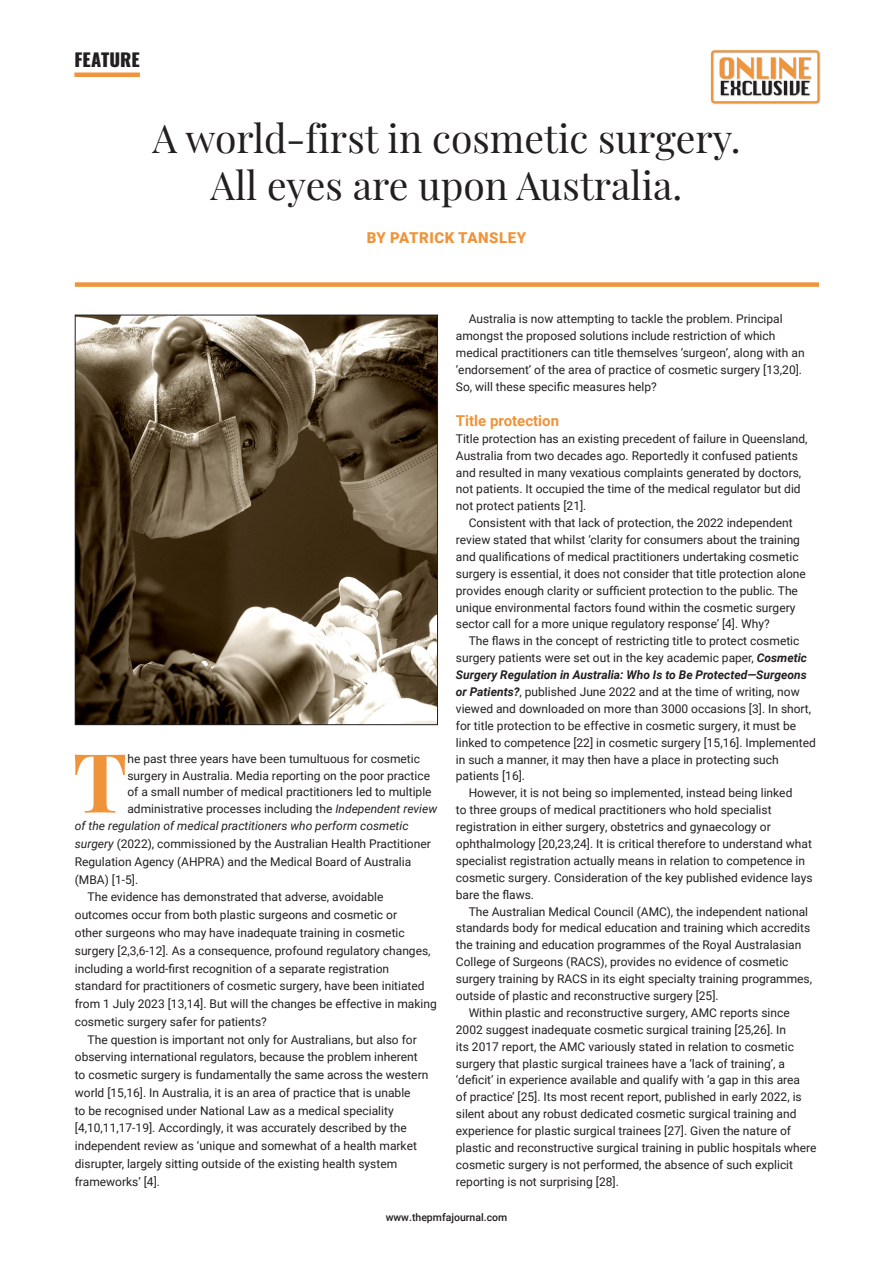
<style>
.page{position:relative;width:893px;height:1263px;background:#fff}
.page>*{position:absolute;margin:0;border:0;box-sizing:border-box;transform-origin:0 0}
.body_drop_cap{font:700 81.75px "Playfair Display";color:#ef943a}
.Headline_title{font:39px/46.5px "Playfair Display";color:#231f20;text-align:center}
.HEADING_Feature{font:800 18px "Oswald";letter-spacing:.005em;color:#231f20}
.Author_byline{font:900 15px "Roboto";letter-spacing:.035em;color:#ef943a}
.Subhead_Features{font:700 15px "Roboto";color:#ef943a}
.Body_Indent{font:12px/17px "Roboto";color:#231f20}
.body_drop_cap-2{font:12px/16.5px "Roboto";color:#231f20}
.t1{font:500 10.5px "Roboto";color:#231f20}
.s1{font-style:italic}
.s2{font-weight:700;font-style:italic}
</style>
<div class="page">
<div style="left:74px;top:72px;width:66px;height:5px;background:#ef943a"></div>
<img style="left:77px;top:317px;width:359px;height:406px">
<div style="left:75px;top:315px;width:363px;height:410px;border:1px solid #231f20"></div>
<img style="left:710px;top:50px;width:111px;height:55px">
<div style="left:75px;top:282px;width:744px;height:5px;background:#ef943a"></div>
<p class="HEADING_Feature" style="left:74px;top:50px;width:67px">FEATURE</p>
<p class="Headline_title" style="left:152px;top:112px;width:590px">A world-first in cosmetic surgery.<br>All eyes are upon Australia.</p>
<p class="Author_byline" style="left:367px;top:227px;width:161px">BY PATRICK TANSLEY</p>
<p class="body_drop_cap" style="left:73px;top:718px;width:56px">T</p>
<p class="body_drop_cap-2" style="left:127px;top:750px;width:311px">he past three years have been tumultuous for cosmetic surgery in Australia. Media reporting on the poor practice of a small number of medical practitioners led to multiple administrative processes including the <span class="s1">Independent review</span></p>
<p class="body_drop_cap-2" style="left:75px;top:817px;width:357px;line-height:17.7px"><span class="s1">of the regulation of medical practitioners who perform cosmetic surgery</span> (2022), commissioned by the Australian Health Practitioner Regulation Agency (AHPRA) and the Medical Board of Australia (MBA) [1-5].</p>
<p class="Body_Indent" style="left:75px;top:888px;width:363px;line-height:17.7px;text-indent:13px">The evidence has demonstrated that adverse, avoidable outcomes occur from both plastic surgeons and cosmetic or<br>other surgeons who may have inadequate training in cosmetic surgery [2,3,6-12]. As a consequence, profound regulatory changes, including a world-first recognition of a separate registration standard for practitioners of cosmetic surgery, have been initiated from 1 July 2023 [13,14]. But will the changes be effective in making cosmetic surgery safer for patients?</p>
<p class="Body_Indent" style="left:75px;top:1030px;width:355px;line-height:17.7px;text-indent:13px">The question is important not only for Australians, but also for observing international regulators, because the problem inherent to cosmetic surgery is fundamentally the same across the western world [15,16]. In Australia, it is an area of practice that is unable<br>to be recognised under National Law as a medical speciality [4,10,11,17-19]. Accordingly, it was accurately described by the independent review as ‘unique and somewhat of a health market disrupter, largely sitting outside of the existing health system frameworks’ [4].</p>
<p class="Body_Indent" style="left:456px;top:310px;width:350px;text-indent:13px">Australia is now attempting to tackle the problem. Principal amongst the proposed solutions include restriction of which medical practitioners can title themselves ‘surgeon’, along with an ‘endorsement’ of the area of practice of cosmetic surgery [13,20].<br>So, will these specific measures help?</p>
<p class="Subhead_Features" style="left:456px;top:410px;width:105px">Title protection</p>
<p class="Body_Indent" style="left:456px;top:430px;width:353px">Title protection has an existing precedent of failure in Queensland, Australia from two decades ago. Reportedly it confused patients and resulted in many vexatious complaints generated by doctors, not patients. It occupied the time of the medical regulator but did not protect patients [21].</p>
<p class="Body_Indent" style="left:456px;top:514px;width:351px;text-indent:13px">Consistent with that lack of protection, the 2022 independent review stated that whilst ‘clarity for consumers about the training and qualifications of medical practitioners undertaking cosmetic surgery is essential, it does not consider that title protection alone provides enough clarity or sufficient protection to the public. The unique environmental factors found within the cosmetic surgery sector call for a more unique regulatory response’ [4]. Why?</p>
<p class="Body_Indent" style="left:456px;top:632px;width:361px;text-indent:13px">The flaws in the concept of restricting title to protect cosmetic surgery patients were set out in the key academic paper, <span class="s2">Cosmetic Surgery Regulation in Australia: Who Is to Be Protected—Surgeons or Patients?</span>, published June 2022 and at the time of writing, now viewed and downloaded on more than 3000 occasions [3]. In short, for title protection to be effective in cosmetic surgery, it must be linked to competence [22] in cosmetic surgery [15,16]. Implemented in such a manner, it may then have a place in protecting such patients [16].</p>
<p class="Body_Indent" style="left:456px;top:784px;width:358px;text-indent:13px">However, it is not being so implemented, instead being linked<br>to three groups of medical practitioners who hold specialist registration in either surgery, obstetrics and gynaecology or ophthalmology [20,23,24]. It is critical therefore to understand what specialist registration actually means in relation to competence in cosmetic surgery. Consideration of the key published evidence lays bare the flaws.</p>
<p class="Body_Indent" style="left:456px;top:902px;width:358px;text-indent:13px">The Australian Medical Council (AMC), the independent national standards body for medical education and training which accredits the training and education programmes of the Royal Australasian College of Surgeons (RACS), provides no evidence of cosmetic surgery training by RACS in its eight specialty training programmes, outside of plastic and reconstructive surgery [25].</p>
<p class="Body_Indent" style="left:456px;top:1004px;width:362px;text-indent:13px">Within plastic and reconstructive surgery, AMC reports since 2002 suggest inadequate cosmetic surgical training [25,26]. In<br>its 2017 report, the AMC variously stated in relation to cosmetic surgery that plastic surgical trainees have a ‘lack of training’, a ‘deficit’ in experience available and qualify with ‘a gap in this area<br>of practice’ [25]. Its most recent report, published in early 2022, is silent about any robust dedicated cosmetic surgical training and experience for plastic surgical trainees [27]. Given the nature of plastic and reconstructive surgical training in public hospitals where cosmetic surgery is not performed, the absence of such explicit reporting is not surprising [28].</p>
<p class="t1" style="left:386px;top:1210px;width:123px">www.thepmfajournal.com</p>
</div>
